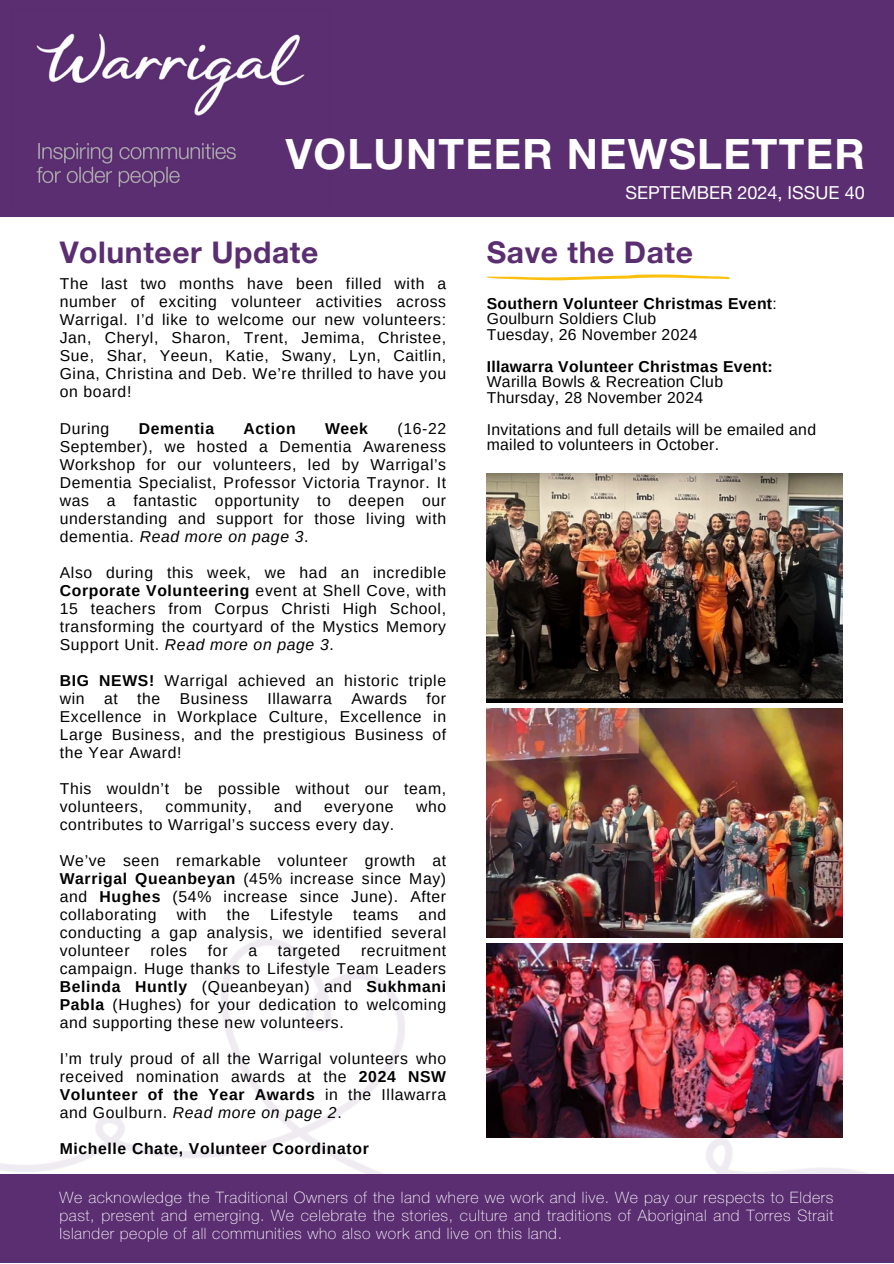
<style>
.page{position:relative;width:894px;height:1264px;background:#fff}
.page>*{position:absolute;margin:0;border:0;box-sizing:border-box;transform-origin:0 0}
.t1{font:700 42px "Helvetica Neue LT Std";letter-spacing:.03em;color:#fff}
.t2{font:700 30px "Helvetica Neue LT Std";letter-spacing:.02em;color:#5a2e71}
.t3{font:18px "Helvetica Neue LT Std";color:#fff}
.t4{font:15.75px/18px "Arimo";letter-spacing:.04em;color:#000;text-align:justify}
.t5{font:100 15.75px/18px "Helvetica Neue LT Std";letter-spacing:.04em;color:#fff;text-align:justify}
.t6{font:15.75px/15.8px "Arimo";letter-spacing:.02em;color:#000}
.t7{font:700 15.75px/15.8px "Arimo";letter-spacing:.02em;color:#000}
.t8{font:700 15.75px "Arimo";letter-spacing:.04em;color:#000}
.s1{font-style:italic}
.s2{font-weight:700}
.s3{font-weight:400}
</style>
<div class="page">
<div style="left:0;top:0;width:893px;height:217px;background:#5a2e71"></div>
<img style="left:36px;top:33px;width:269px;height:154px">
<img style="left:0;top:930px;width:869px;height:244px">
<div style="left:0;top:1174px;width:893px;height:88px;background:#5a2e71"></div>
<svg style="left:486px;top:274px;width:243px;height:6px"></svg>
<img style="left:486px;top:473px;width:356px;height:230px">
<img style="left:486px;top:708px;width:356px;height:229px">
<img style="left:486px;top:943px;width:356px;height:194px">
<p class="t1" style="left:286px;top:139px;width:580px">VOLUNTEER NEWSLETTER</p>
<p class="t2" style="left:60px;top:241px;width:260px">Volunteer Update</p>
<h2 class="t4" style="left:60px;top:275px;width:388px">The last two months have been filled with a number of exciting volunteer activities across Warrigal. I’d like to welcome our new volunteers:<br>Jan, Cheryl, Sharon, Trent, Jemima, Christee, Sue, Shar, Yeeun, Katie, Swany, Lyn, Caitlin, Gina, Christina and Deb. We’re thrilled to have you on board!</h2>
<p class="t4" style="left:60px;top:419px;width:51px">During</p>
<p class="t8" style="left:139px;top:419px;width:77px">Dementia</p>
<p class="t7" style="left:243px;top:420px;width:54px">Action</p>
<p class="t7" style="left:325px;top:420px;width:45px">Week</p>
<p class="t4" style="left:60px;top:419px;width:388px;text-indent:337px">(16-22<br>September), we hosted a Dementia Awareness Workshop for our volunteers, led by Warrigal’s Dementia Specialist, Professor Victoria Traynor. It was a fantastic opportunity to deepen our understanding and support for those living with dementia. <span class="s1">Read more on page 3</span>.</p>
<h4 class="t4" style="left:60px;top:563px;width:388px">Also during this week, we had an incredible <span class="s2">Corporate Volunteering</span> event at Shell Cove, with 15 teachers from Corpus Christi High School, transforming the courtyard of the Mystics Memory Support Unit. <span class="s1">Read more on page 3</span>.</h4>
<h5 class="t4" style="left:60px;top:671px;width:388px"><span class="s2">BIG NEWS!</span> Warrigal achieved an historic triple win at the Business Illawarra Awards for Excellence in Workplace Culture, Excellence in Large Business, and the prestigious Business of the Year Award!</h5>
<h3 class="t4" style="left:60px;top:779px;width:388px">This wouldn’t be possible without our team, volunteers,</h3>
<h3 class="t4" style="left:165px;top:797px;width:88px">community,</h3>
<h3 class="t4" style="left:274px;top:797px;width:29px">and</h3>
<h3 class="t4" style="left:324px;top:797px;width:71px">everyone</h3>
<h3 class="t4" style="left:416px;top:797px;width:32px">who</h3>
<h3 class="t4" style="left:60px;top:815px;width:336px">contributes to Warrigal’s success every day.</h3>
<h3 class="t4" style="left:60px;top:851px;width:388px">We’ve seen remarkable volunteer growth at <span class="s2">Warrigal Queanbeyan</span> (45% increase since May) and <span class="s2">Hughes</span> (54% increase since June). After collaborating</h3>
<h3 class="t4" style="left:60px;top:905px;width:388px;text-indent:359px">and conducting a gap analysis, we identified several volunteer</h3>
<h3 class="t4" style="left:177px;top:905px;width:31px">with</h3>
<h3 class="t4" style="left:227px;top:905px;width:25px">the</h3>
<h3 class="t4" style="left:270px;top:905px;width:64px">Lifestyle</h3>
<h3 class="t4" style="left:353px;top:905px;width:47px">teams</h3>
<h3 class="t4" style="left:60px;top:941px;width:388px;text-indent:301px">recruitment campaign. Huge thanks to Lifestyle Team Leaders <span class="s2">Belinda Huntly</span> (Queanbeyan) and <span class="s2">Sukhmani Pabla</span> (Hughes) for your dedication to welcoming and supporting these new volunteers.</h3>
<p class="t4" style="left:60px;top:1049px;width:388px">I’m truly proud of all the Warrigal volunteers who received nomination awards at the <span class="s2">2024 NSW Volunteer of the Year Awards</span> in the Illawarra and Goulburn. <span class="s1">Read more on page 2</span>.</p>
<p class="t8" style="left:60px;top:1139px;width:310px">Michelle Chate, Volunteer Coordinator</p>
<h3 class="t4" style="left:150px;top:941px;width:38px">roles</h3>
<h3 class="t4" style="left:208px;top:941px;width:21px">for</h3>
<h3 class="t4" style="left:248px;top:941px;width:10px">a</h3>
<h3 class="t4" style="left:278px;top:941px;width:64px">targeted</h3>
<p class="t3" style="left:625px;top:186px;width:241px">SEPTEMBER 2024, ISSUE 40</p>
<p class="t2" style="left:486px;top:241px;width:208px">Save the Date</p>
<p class="t7" style="left:486px;top:295px;width:291px">Southern Volunteer Christmas Event<span class="s3">:<br>Goulburn Soldiers Club</span></p>
<h6 class="t6" style="left:486px;top:327px;width:212px">Tuesday, 26 November 2024</h6>
<p class="t7" style="left:486px;top:358px;width:287px">Illawarra Volunteer Christmas Event:</p>
<p class="t6" style="left:486px;top:374px;width:238px">Warilla Bowls &amp; Recreation Club</p>
<p class="t6" style="left:486px;top:390px;width:218px">Thursday, 28 November 2024</p>
<p class="t6" style="left:486px;top:421px;width:331px">Invitations and full details will be emailed and mailed to volunteers in October.</p>
<p class="t5" style="left:59px;top:1190px;width:775px">We acknowledge the Traditional Owners of the land where we work and live. We pay our respects to Elders past, present and emerging. We celebrate the stories, culture and traditions of Aboriginal and Torres Strait Islander people of all communities who also work and live on this land.</p>
</div>
